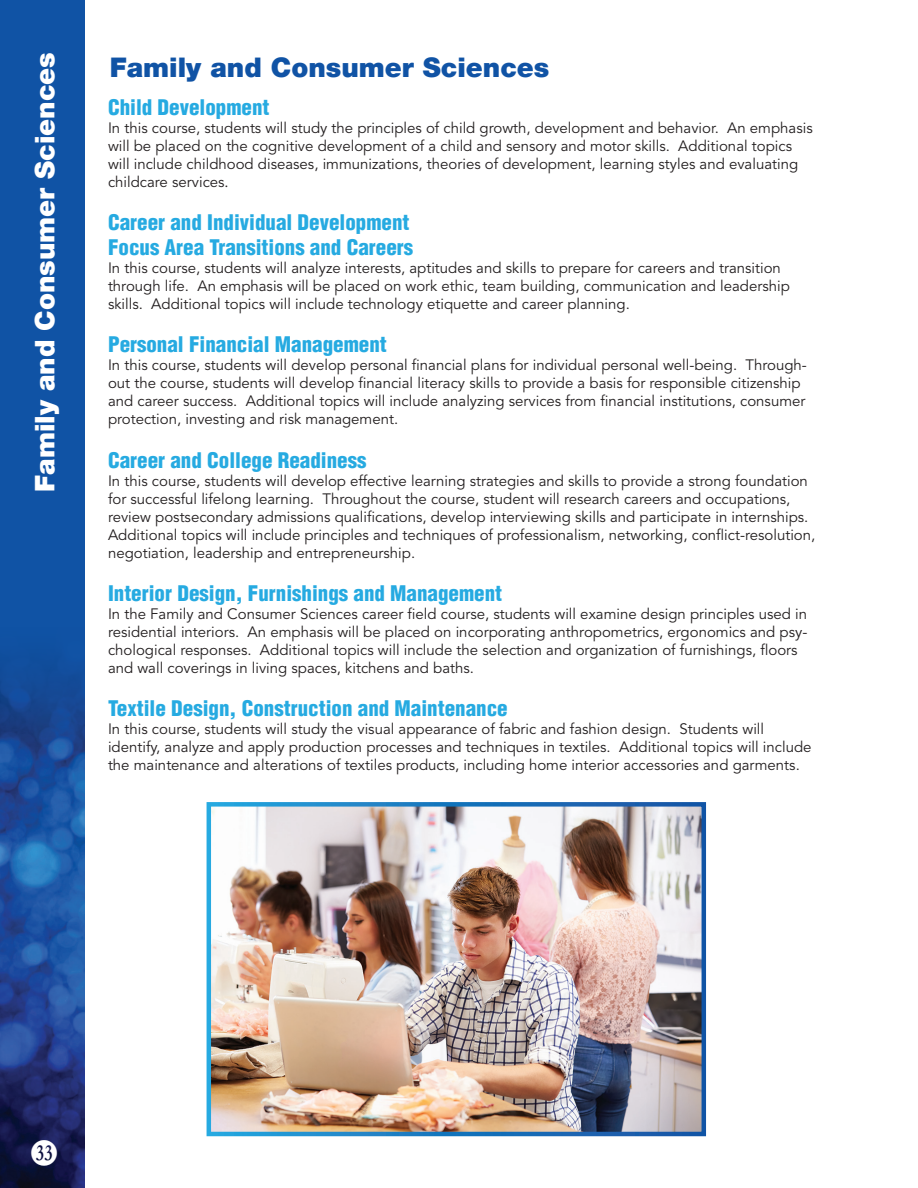
<style>
.page{position:relative;width:918px;height:1188px;background:#fff}
.page>*{position:absolute;margin:0;border:0;box-sizing:border-box;transform-origin:0 0}
.t1{font:900 27px "Helvetica 95";color:#fff}
.t2{font:900 27px "Helvetica 95";color:#1053a5}
.t3{font:24px "Numberpile";color:#fff}
.t4{font:900 condensed 21px "Helvetica";color:#26aae1}
.t5{font:15px/18px "Avenir LT Std";color:#231f20}
.s1{font-family:"Minion Pro"}
</style>
<div class="page">
<div style="left:0;top:0;width:85px;height:1188px;background:#1053a5"></div>
<img style="left:0;top:663px;width:85px;height:525px">
<img style="left:212px;top:807px;width:489px;height:324px">
<p class="t1" style="left:29px;top:492px;width:441px;rotate:-90deg">Family and Consumer Sciences</p>
<p class="t2" style="left:110px;top:51px;width:441px">Family and Consumer Sciences</p>
<p class="t4" style="left:108px;top:94px;width:163px">Child Development</p>
<p class="t5" style="left:108px;top:119px;width:706px">In this course, students will study the principles of child growth, development and behavior. An emphasis will be placed on the cognitive development of a child and sensory and motor skills. Additional topics will include childhood diseases, immunizations, theories of development, learning styles and evaluating childcare services<span class="s1">.</span></p>
<p class="t4" style="left:108px;top:209px;width:303px">Career and Individual Development</p>
<p class="t4" style="left:108px;top:234px;width:307px">Focus Area Transitions and Careers</p>
<p class="t5" style="left:108px;top:259px;width:683px">In this course, students will analyze interests, aptitudes and skills to prepare for careers and transition through life. An emphasis will be placed on work ethic, team building, communication and leadership skills. Additional topics will include technology etiquette and career planning.</p>
<p class="t4" style="left:108px;top:331px;width:280px">Personal Financial Management</p>
<p class="t5" style="left:108px;top:357px;width:700px">In this course, students will develop personal financial plans for individual personal well-being. Through&shy;out the course, students will develop financial literacy skills to provide a basis for responsible citizenship and career success. Additional topics will include analyzing services from financial institutions, consumer protection, investing and risk management.</p>
<p class="t4" style="left:108px;top:447px;width:260px">Career and College Readiness</p>
<p class="t5" style="left:108px;top:472px;width:709px">In this course, students will develop effective learning strategies and skills to provide a strong foundation for successful lifelong learning. Throughout the course, student will research careers and occupations, review postsecondary admissions qualifications, develop interviewing skills and participate in internships.<br>Additional topics will include principles and techniques of professionalism, networking, conflict-resolution, negotiation, leadership and entrepreneurship.</p>
<p class="t4" style="left:108px;top:580px;width:396px">Interior Design, Furnishings and Management</p>
<p class="t5" style="left:108px;top:605px;width:701px">In the Family and Consumer Sciences career field course, students will examine design principles used in residential interiors. An emphasis will be placed on incorporating anthropometrics, ergonomics and psy&shy;chological responses. Additional topics will include the selection and organization of furnishings, floors and wall coverings in living spaces, kitchens and baths.</p>
<p class="t4" style="left:108px;top:695px;width:401px">Textile Design, Construction and Maintenance</p>
<p class="t5" style="left:108px;top:720px;width:658px">In this course, students will study the visual appearance of fabric and fashion design. Students will</p>
<p class="t5" style="left:108px;top:738px;width:705px">identify, analyze and apply production processes and techniques in textiles. Additional topics will include the maintenance and alterations of textiles products, including home interior accessories and garments.</p>
<p class="t3" style="left:30px;top:1140px;width:29px">b</p>
</div>
